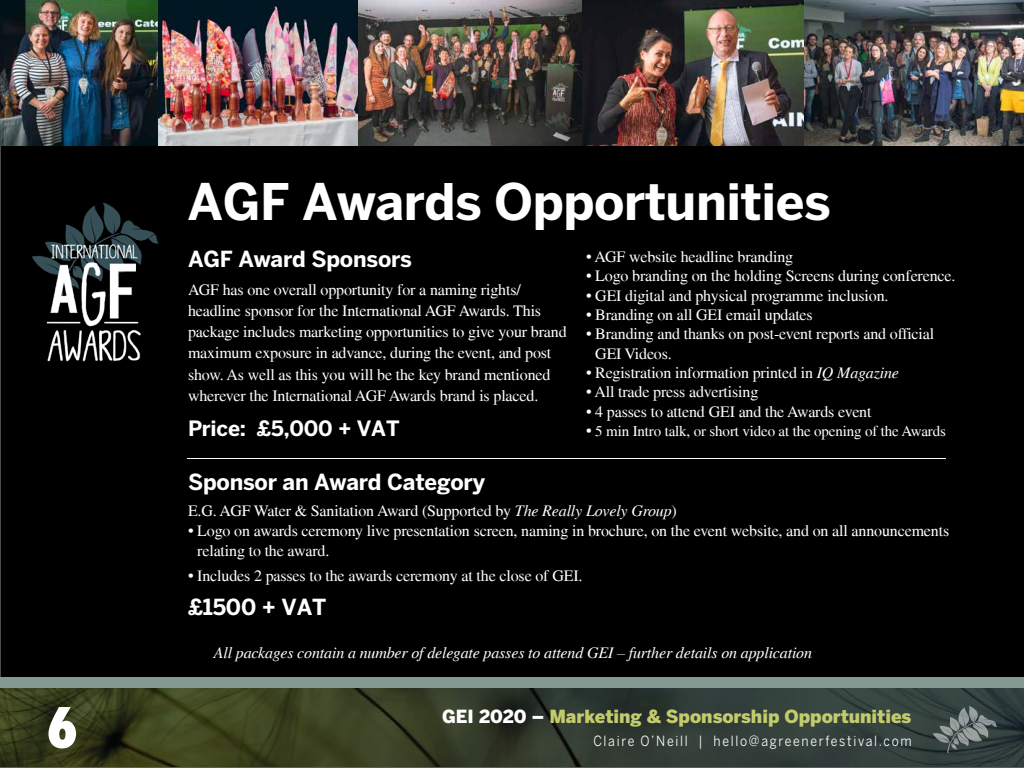
<style>
.page{position:relative;width:1024px;height:768px;background:#fff}
.page>*{position:absolute;margin:0;border:0;box-sizing:border-box;transform-origin:0 0}
.t1{font:800 condensed 54px "Futura LT";color:#fff}
.t2{font:700 50px "Benton Sans";letter-spacing:-.01em;color:#fff}
.t3{font:700 22px "Benton Sans";letter-spacing:-.01em;color:#fff}
.t4{font:700 21px "Benton Sans";letter-spacing:-.01em;color:#fff}
.t5{font:900 18px "Benton Sans";color:#c3cc6d}
.t6{font:16px/21.2px "Times LT";letter-spacing:-.01em;color:#fff}
.t7{font:italic 16px "Times LT";letter-spacing:-.01em;color:#fff}
.t8{font:15px "Times LT";letter-spacing:-.01em;color:#fff}
.t9{font:14px "Benton Sans";letter-spacing:.14em;color:#fff;scale:.88 1}
.s1{font-style:italic}
.s2{font-size:16px}
.s3{color:#fff}
</style>
<div class="page">
<div style="left:0;top:145px;width:1024px;height:533px;background:#000"></div>
<img style="left:157px;top:0;width:202px;height:145px">
<img style="left:0;top:0;width:157px;height:145px">
<img style="left:359px;top:0;width:665px;height:145px">
<img style="left:22px;top:189px;width:148px;height:189px">
<hr style="left:187px;top:458px;width:759px;height:1px;background:#fff">
<svg style="left:0;top:688px;width:1024px;height:80px;background:#343d2b"></svg>
<svg style="left:933px;top:706px;width:64px;height:47px;background:#535e5d"></svg>
<div style="left:0;top:678px;width:1024px;height:10px;background:#859893"></div>
<h1 class="t1" style="left:46px;top:694px;width:34px">6</h1>
<h2 class="t2" style="left:188px;top:172px;width:645px">AGF Awards Opportunities</h2>
<h3 class="t3" style="left:188px;top:246px;width:226px">AGF Award Sponsors</h3>
<p class="t6" style="left:188px;top:278px;width:380px">AGF has one overall opportunity for a naming rights/ headline sponsor for the International AGF Awards. This package includes marketing opportunities to give your brand maximum exposure in advance, during the event, and post show. As well as this you will be the key brand mentioned wherever the International AGF Awards brand is placed.</p>
<h3 class="t4" style="left:188px;top:416px;width:213px">Price: £5,000 + VAT</h3>
<p class="t6" style="left:586px;top:246px;width:209px">• AGF website headline branding</p>
<p class="t6" style="left:586px;top:265px;width:371px">• Logo branding on the holding Screens during conference.</p>
<p class="t6" style="left:586px;top:285px;width:304px">• GEI digital and physical programme inclusion.</p>
<p class="t6" style="left:586px;top:304px;width:228px">• Branding on all GEI email updates</p>
<p class="t6" style="left:595px;top:324px;width:340px;line-height:19.1px;text-indent:-9px">• Branding and thanks on post-event reports and official<br>GEI Videos.</p>
<p class="t6" style="left:586px;top:362px;width:315px">• Registration information printed in <span class="s1">IQ Magazine</span></p>
<p class="t6" style="left:586px;top:381px;width:174px">• All trade press advertising</p>
<p class="t6" style="left:586px;top:401px;width:287px">• 4 passes to attend GEI and the Awards event</p>
<p class="t8" style="left:586px;top:423px;width:361px"><span class="s2">•</span> 5 min Intro talk, or short video at the opening of the Awards</p>
<h3 class="t3" style="left:188px;top:469px;width:298px">Sponsor an Award Category</h3>
<p class="t6" style="left:188px;top:500px;width:490px">E.G. AGF Water &amp; Sanitation Award (Supported by <span class="s1">The Really Lovely Group</span>)</p>
<p class="t6" style="left:197px;top:521px;width:753px;line-height:20px;text-indent:-9px">• Logo on awards ceremony live presentation screen, naming in brochure, on the event website, and on all announcements relating to the award.</p>
<p class="t6" style="left:188px;top:565px;width:396px">• Includes 2 passes to the awards ceremony at the close of GEI.</p>
<h3 class="t3" style="left:188px;top:594px;width:140px">£1500 + VAT</h3>
<p class="t7" style="left:214px;top:644px;width:600px">All packages contain a number of delegate passes to attend GEI – further details on application</p>
<p class="t5" style="left:442px;top:705px;width:471px"><span class="s3">GEI 2020 –</span> Marketing &amp; Sponsorship Opportunities</p>
<p class="t9" style="left:593px;top:732px;width:363px">Claire O’Neill | hello@agreenerfestival.com</p>
</div>
